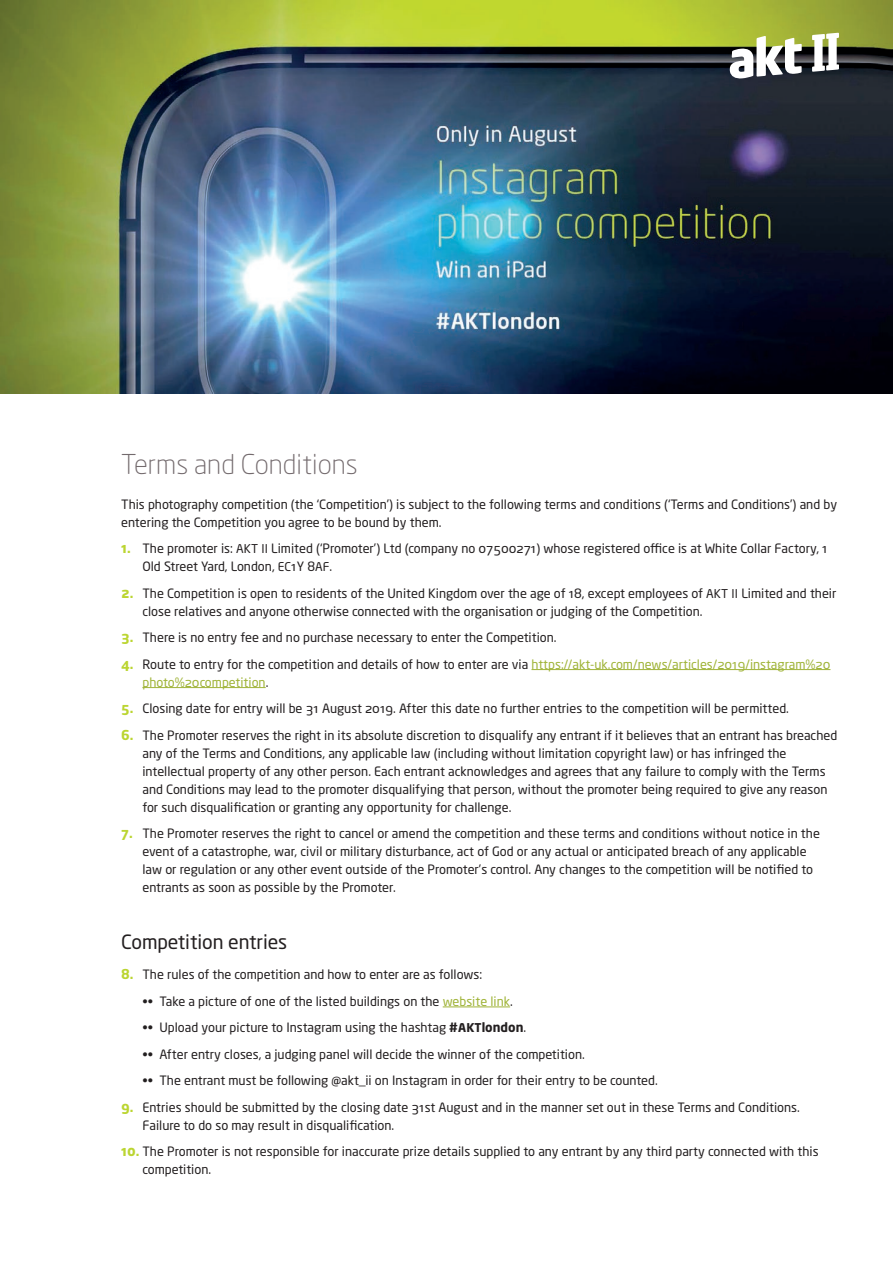
<style>
.page{position:relative;width:893px;height:1263px;background:#fff}
.page>*{position:absolute;margin:0;border:0;box-sizing:border-box;transform-origin:0 0}
.t1{font:300 27px "Neo Sans Std";color:#736a6d}
.t2{font:19.5px "Neo Sans Std";letter-spacing:-.005em;color:#231f20}
.t3{font:12.75px/18px "Neo Sans Std";color:#231f20}
.t4{font:12.75px/18px "Neo Sans Std";color:#a0b439}
.s1{font-weight:700;font-size:13.5px;color:#bbd531}
.s2{font-size:12px}
.s3{color:#231f20}
.s4{color:#a0b439}
.s5{font-weight:700}
.s6{font-weight:700;font-size:12px}
</style>
<div class="page">
<hr style="left:531px;top:669px;width:299px;height:1px;background:#a0b439">
<hr style="left:142px;top:687px;width:124px;height:1px;background:#a0b439">
<hr style="left:443px;top:1006px;width:67px;height:1px;background:#a0b439">
<img style="left:0;top:0;width:893px;height:393px">
<svg style="left:728px;top:36px;width:74px;height:43px"></svg>
<svg style="left:812px;top:33px;width:27px;height:39px"></svg>
<h1 class="t1" style="left:121px;top:448px;width:238px">Terms and Conditions</h1>
<p class="t3" style="left:121px;top:495px;width:717px">This photography competition (the ‘Competition’) is subject to the following terms and conditions (‘Terms and Conditions’) and by entering the Competition you agree to be bound by them.</p>
<p class="t3" style="left:142px;top:539px;width:687px;text-indent:-21px"><span class="s1">1.</span> The promoter is: <span class="s2">AKT II</span> Limited (‘Promoter’) Ltd (company no 07500271) whose registered office is at White Collar Factory, 1<br>Old Street Yard, London, <span class="s2">EC</span>1Y 8<span class="s2">AF</span>.</p>
<p class="t3" style="left:142px;top:584px;width:695px;text-indent:-21px"><span class="s1">2.</span> The Competition is open to residents of the United Kingdom over the age of 18, except employees of <span class="s2">AKT II</span> Limited and their close relatives and anyone otherwise connected with the organisation or judging of the Competition.</p>
<p class="t3" style="left:121px;top:628px;width:437px"><span class="s1">3.</span> There is no entry fee and no purchase necessary to enter the Competition.</p>
<p class="t4" style="left:142px;top:655px;width:689px;text-indent:-21px"><span class="s1">4.</span> <span class="s3">Route to entry for the competition and details of how to enter are via</span> https://akt-uk.com/news/articles/2019/instagram%20 photo%20competition<span class="s3">.</span></p>
<p class="t3" style="left:121px;top:699px;width:669px"><span class="s1">5.</span> Closing date for entry will be 31 August 2019. After this date no further entries to the competition will be permitted.</p>
<p class="t3" style="left:142px;top:726px;width:696px;text-indent:-21px"><span class="s1">6.</span> The Promoter reserves the right in its absolute discretion to disqualify any entrant if it believes that an entrant has breached any of the Terms and Conditions, any applicable law (including without limitation copyright law) or has infringed the intellectual property of any other person. Each entrant acknowledges and agrees that any failure to comply with the Terms and Conditions may lead to the promoter disqualifying that person, without the promoter being required to give any reason for such disqualification or granting any opportunity for challenge.</p>
<p class="t3" style="left:142px;top:824px;width:679px;text-indent:-21px"><span class="s1">7.</span> The Promoter reserves the right to cancel or amend the competition and these terms and conditions without notice in the event of a catastrophe, war, civil or military disturbance, act of God or any actual or anticipated breach of any applicable law or regulation or any other event outside of the Promoter’s control. Any changes to the competition will be notified to entrants as soon as possible by the Promoter.</p>
<h2 class="t2" style="left:121px;top:929px;width:168px">Competition entries</h2>
<p class="t3" style="left:121px;top:965px;width:362px"><span class="s1">8.</span> The rules of the competition and how to enter are as follows:</p>
<p class="t3" style="left:142px;top:992px;width:372px">•• Take a picture of one of the listed buildings on the <span class="s4">website link</span>.</p>
<p class="t3" style="left:142px;top:1018px;width:385px">•• Upload your picture to Instagram using the hashtag <span class="s5">#</span><span class="s6">AKT</span><span class="s5">london</span>.</p>
<p class="t3" style="left:142px;top:1045px;width:444px">•• After entry closes, a judging panel will decide the winner of the competition.</p>
<p class="t3" style="left:142px;top:1071px;width:517px">•• The entrant must be following @akt_ii on Instagram in order for their entry to be counted.</p>
<p class="t3" style="left:142px;top:1098px;width:659px;text-indent:-21px"><span class="s1">9.</span> Entries should be submitted by the closing date 31st August and in the manner set out in these Terms and Conditions.<br>Failure to do so may result in disqualification.</p>
<p class="t3" style="left:142px;top:1142px;width:678px;text-indent:-21px"><span class="s1">10.</span> The Promoter is not responsible for inaccurate prize details supplied to any entrant by any third party connected with this competition.</p>
</div>
